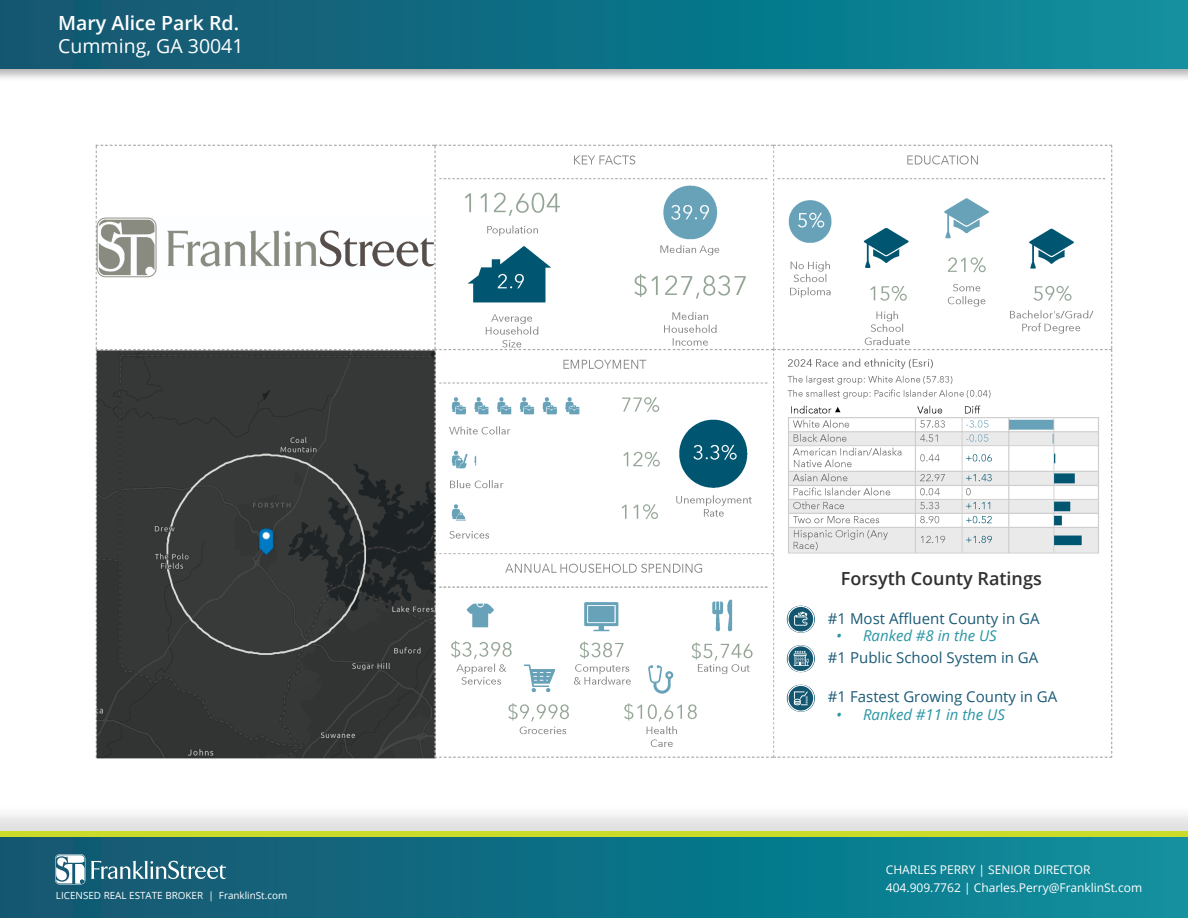
<style>
.page{position:relative;width:1188px;height:918px;background:#fff}
.page>*{position:absolute;margin:0;border:0;box-sizing:border-box;transform-origin:0 0}
.t1{font:600 19.5px "Open Sans";color:#fff}
.t2{font:19.5px "Open Sans";color:#fff}
.t3{font:600 18px "Open Sans";color:#312f30}
.t4{font:15px "Open Sans";color:#1a5a75}
.t5{font:italic 15px "Open Sans";color:#2895a3}
.New_Basic{font:12px "Open Sans";color:#fff}
.t6{font:9.9px "Open Sans";color:#fff}
</style>
<div class="page">
<div style="left:0;top:0;width:1188px;height:82px;background:#231f20;opacity:.35"></div>
<div style="left:0;top:0;width:1188px;height:69px;background:linear-gradient(to right,#13556f,#0b8f9e)"></div>
<div style="left:0;top:803px;width:1188px;height:54px;background:#231f20;opacity:.15"></div>
<div style="left:0;top:831px;width:1188px;height:25px;background:#cbdb2a"></div>
<div style="left:0;top:837px;width:1188px;height:81px;background:linear-gradient(to right,#13556f,#0b8f9e)"></div>
<svg style="left:91px;top:861px;width:135px;height:18px;background:#598c9d"></svg>
<svg style="left:55px;top:854px;width:30px;height:30px"></svg>
<img style="left:95px;top:144px;width:1018px;height:615px">
<div style="left:779px;top:560px;width:327px;height:191px;background:#fff"></div>
<svg style="left:787px;top:606px;width:27px;height:27px"></svg>
<svg style="left:787px;top:685px;width:27px;height:27px"></svg>
<svg style="left:787px;top:645px;width:27px;height:27px"></svg>
<p class="t1" style="left:58px;top:10px;width:182px">Mary Alice Park Rd.</p>
<p class="t2" style="left:58px;top:33px;width:187px">Cumming, GA 30041</p>
<p class="t6" style="left:56px;top:889px;width:233px">LICENSED REAL ESTATE BROKER | FranklinSt.com</p>
<p class="t3" style="left:841px;top:566px;width:202px">Forsyth County Ratings</p>
<p class="t4" style="left:789px;top:608px;width:252px">• #1 Most Affluent County in GA</p>
<p class="t4" style="left:789px;top:647px;width:251px">• #1 Public School System in GA</p>
<p class="t4" style="left:789px;top:686px;width:270px">• #1 Fastest Growing County in GA</p>
<p class="t5" style="left:836px;top:626px;width:162px">• Ranked #8 in the US</p>
<p class="t5" style="left:836px;top:704px;width:170px">• Ranked #11 in the US</p>
<p class="New_Basic" style="left:886px;top:861px;width:206px">CHARLES PERRY | SENIOR DIRECTOR</p>
<p class="New_Basic" style="left:886px;top:879px;width:258px">404.909.7762 | Charles.Perry@FranklinSt.com</p>
</div>
